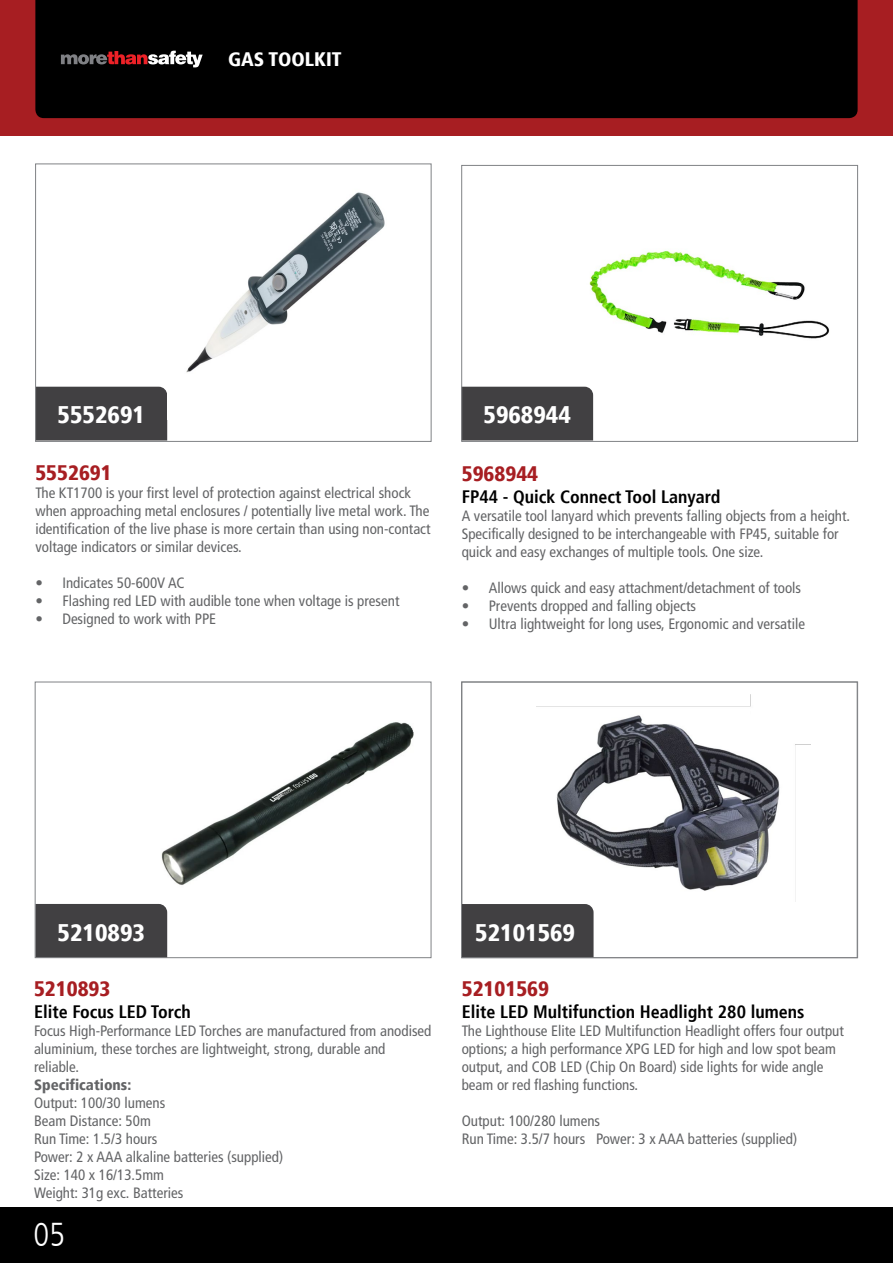
<style>
.page{position:relative;width:893px;height:1263px;background:#fff}
.page>*{position:absolute;margin:0;border:0;box-sizing:border-box;transform-origin:0 0}
.t1{font:300 condensed 33px "Frutiger LT";color:#fff}
.t2{font:900 condensed 24px "Frutiger";color:#fff}
.t3{font:900 condensed 21px "Frutiger";color:#a71e22}
.t4{font:900 condensed 19.5px "Frutiger";color:#fff}
.t5{font:700 condensed 18px "Frutiger";color:#000}
.t6{font:condensed 15px/18px "Frutiger LT";color:#636466}
.t7{font:900 condensed 15px "Frutiger LT";color:#636466}
</style>
<div class="page">
<div style="left:0;top:0;width:893px;height:136px;background:#a71e22"></div>
<div style="left:0;top:1208px;width:893px;height:55px;background:#000"></div>
<div style="left:35px;top:0;width:823px;height:118px;background:#000"></div>
<svg style="left:61px;top:51px;width:142px;height:16px;background:#614546"></svg>
<div style="left:37px;top:904px;width:130px;height:52px;background:#414042"></div>
<div style="left:37px;top:387px;width:130px;height:53px;background:#414042"></div>
<div style="left:463px;top:387px;width:130px;height:53px;background:#414042"></div>
<div style="left:463px;top:904px;width:131px;height:52px;background:#414042"></div>
<img style="left:537px;top:695px;width:273px;height:206px">
<div style="left:461px;top:682px;width:396px;height:276px;border:1px solid #808285"></div>
<img style="left:161px;top:722px;width:253px;height:163px">
<div style="left:35px;top:682px;width:396px;height:276px;border:1px solid #808285"></div>
<img style="left:563px;top:164px;width:295px;height:175px">
<div style="left:461px;top:165px;width:397px;height:277px;border:1px solid #808285"></div>
<img style="left:186px;top:192px;width:199px;height:181px">
<div style="left:35px;top:164px;width:396px;height:278px;border:1px solid #808285"></div>
<h3 class="t4" style="left:228px;top:48px;width:115px">GAS TOOLKIT</h3>
<h2 class="t2" style="left:58px;top:401px;width:89px">5552691</h2>
<h2 class="t2" style="left:484px;top:401px;width:89px">5968944</h2>
<h3 class="t3" style="left:35px;top:460px;width:78px">5552691</h3>
<p class="t6" style="left:35px;top:484px;width:397px">The KT1700 is your first level of protection against electrical shock when approaching metal enclosures / potentially live metal work. The identification of the live phase is more certain than using non-contact voltage indicators or similar devices.</p>
<p class="t6" style="left:35px;top:574px;width:151px">• Indicates 50-600V AC</p>
<p class="t6" style="left:35px;top:592px;width:366px">• Flashing red LED with audible tone when voltage is present</p>
<p class="t6" style="left:35px;top:610px;width:182px">• Designed to work with PPE</p>
<h3 class="t3" style="left:462px;top:461px;width:78px">5968944</h3>
<p class="t5" style="left:462px;top:486px;width:260px">FP44 - Quick Connect Tool Lanyard</p>
<p class="t6" style="left:462px;top:506px;width:390px">A versatile tool lanyard which prevents falling objects from a height.<br>Specifically designed to be interchangeable with FP45, suitable for quick and easy exchanges of multiple tools. One size.</p>
<p class="t6" style="left:462px;top:578px;width:341px">• Allows quick and easy attachment/detachment of tools</p>
<p class="t6" style="left:462px;top:596px;width:236px">• Prevents dropped and falling objects</p>
<p class="t6" style="left:462px;top:614px;width:345px">• Ultra lightweight for long uses, Ergonomic and versatile</p>
<h2 class="t2" style="left:58px;top:918px;width:89px">5210893</h2>
<h3 class="t3" style="left:34px;top:976px;width:78px">5210893</h3>
<p class="t5" style="left:34px;top:1001px;width:158px">Elite Focus LED Torch</p>
<p class="t6" style="left:34px;top:1022px;width:399px">Focus High-Performance LED Torches are manufactured from anodised aluminium, these torches are lightweight, strong, durable and reliable.</p>
<p class="t7" style="left:34px;top:1075px;width:99px">Specifications:</p>
<p class="t6" style="left:34px;top:1094px;width:251px">Output: 100/30 lumens<br>Beam Distance: 50m<br>Run Time: 1.5/3 hours<br>Power: 2 x AAA alkaline batteries (supplied)<br>Size: 140 x 16/13.5mm<br>Weight: 31g exc. Batteries</p>
<h1 class="t1" style="left:33px;top:1216px;width:33px">05</h1>
<h2 class="t2" style="left:475px;top:918px;width:101px">52101569</h2>
<h3 class="t3" style="left:462px;top:976px;width:89px">52101569</h3>
<p class="t5" style="left:462px;top:1001px;width:344px">Elite LED Multifunction Headlight 280 lumens</p>
<p class="t6" style="left:462px;top:1022px;width:384px">The Lighthouse Elite LED Multifunction Headlight offers four output options; a high performance XPG LED for high and low spot beam output, and COB LED (Chip On Board) side lights for wide angle beam or red flashing functions.</p>
<p class="t6" style="left:462px;top:1112px;width:337px">Output: 100/280 lumens<br>Run Time: 3.5/7 hours Power: 3 x AAA batteries (supplied)</p>
</div>
